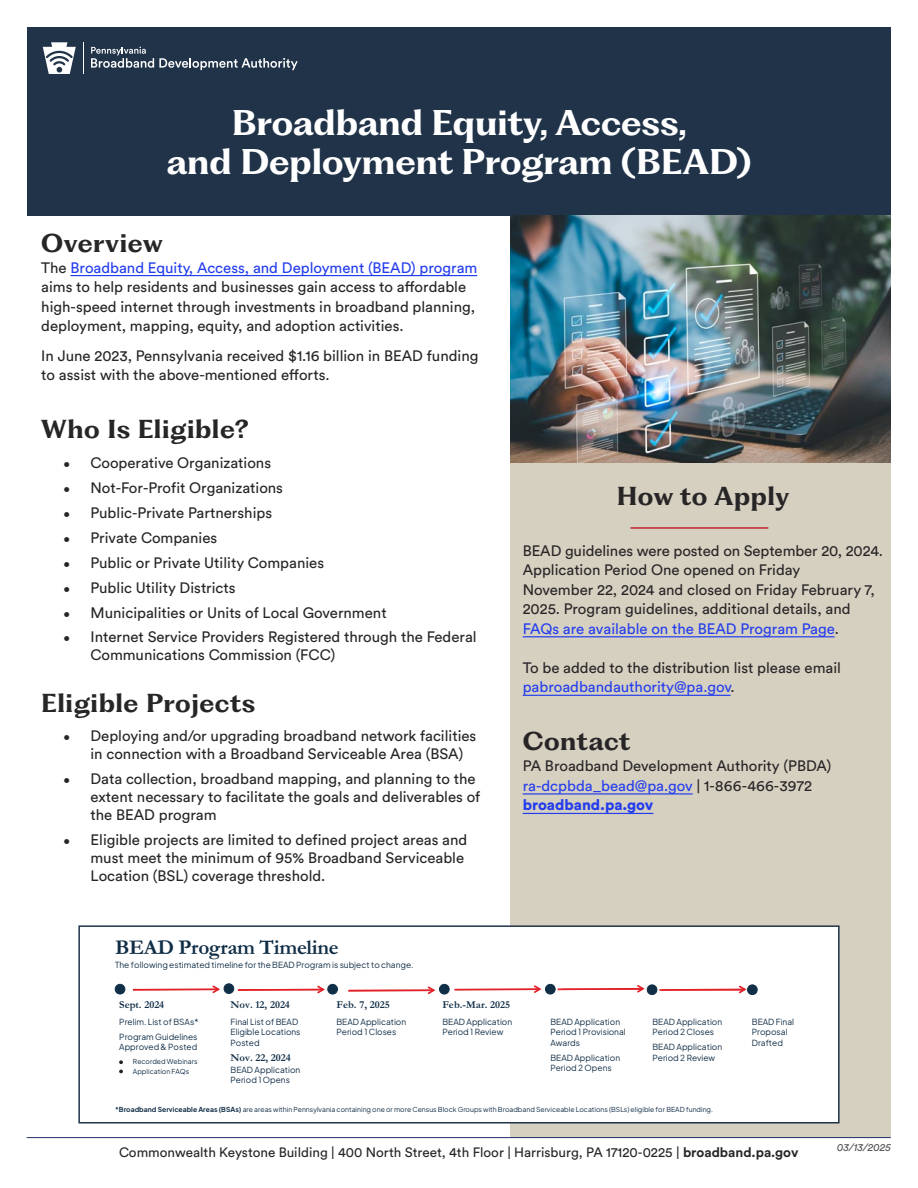
<style>
.page{position:relative;width:918px;height:1188px;background:#fff}
.page>*{position:absolute;margin:0;border:0;box-sizing:border-box;transform-origin:0 0}
.t1{font:700 33px/39px "PP Fragment Glare";color:#fff;text-align:center}
.t2{font:700 24px "PP Fragment Glare";letter-spacing:.025em;color:#272526}
.t3{font:700 21.3px "Garamond";letter-spacing:-.015em;color:#112e47}
.t4{font:15px/19.5px "Circular Std";color:#272526}
.t5{font:13.5px "Circular Std";color:#272526}
.t6{font:700 10.65px "Garamond";color:#112e47}
.t7{font:italic 10.5px "Circular Std";color:#525152}
.t8{font:8.4px/10.5px "Plus Jakarta Sans";color:#112e47}
.t9{font:6.9px "Plus Jakarta Sans";color:#112e47}
.s1{color:#243dee}
.s2{font-size:12px}
.s3{font-weight:900;color:#243dee}
.s4{color:#231f20}
.s5{font-weight:700}
</style>
<div class="page">
<div style="left:510px;top:169px;width:381px;height:969px;background:#d6d0c1"></div>
<hr style="left:27px;top:1137px;width:864px;height:1px;background:#21316b">
<hr style="left:70px;top:275px;width:407px;height:1px;background:#243dee">
<div style="left:27px;top:27px;width:864px;height:189px;background:#213349"></div>
<img style="left:510px;top:215px;width:381px;height:248px">
<hr style="left:523px;top:636px;width:312px;height:1px;background:#243dee">
<hr style="left:523px;top:695px;width:208px;height:1px;background:#243dee">
<hr style="left:523px;top:793px;width:170px;height:2px;background:#243dee">
<hr style="left:523px;top:813px;width:130px;height:1px;background:#243dee">
<hr style="left:631px;top:527px;width:137px;height:2px;background:#c4242e">
<div style="left:80px;top:927px;width:758px;height:195px;background:#fff"></div>
<div style="left:647px;top:985px;width:10px;height:10px;background:#112e47;border-radius:50%"></div>
<div style="left:647px;top:985px;width:10px;height:10px;border:1px solid #112e47;border-radius:50%"></div>
<div style="left:115px;top:984px;width:10px;height:10px;background:#112e47;border-radius:50%"></div>
<div style="left:115px;top:984px;width:10px;height:10px;border:1px solid #112e47;border-radius:50%"></div>
<div style="left:224px;top:984px;width:10px;height:9px;background:#112e47;border-radius:50%"></div>
<div style="left:224px;top:983px;width:10px;height:11px;border:1px solid #112e47;border-radius:50%"></div>
<div style="left:328px;top:984px;width:9px;height:10px;background:#112e47;border-radius:50%"></div>
<div style="left:327px;top:984px;width:11px;height:10px;border:1px solid #112e47;border-radius:50%"></div>
<div style="left:439px;top:984px;width:10px;height:10px;background:#112e47;border-radius:50%"></div>
<div style="left:439px;top:984px;width:11px;height:10px;border:1px solid #112e47;border-radius:50%"></div>
<div style="left:545px;top:984px;width:10px;height:10px;background:#112e47;border-radius:50%"></div>
<div style="left:545px;top:984px;width:11px;height:10px;border:1px solid #112e47;border-radius:50%"></div>
<div style="left:748px;top:985px;width:9px;height:10px;background:#112e47;border-radius:50%"></div>
<div style="left:747px;top:985px;width:11px;height:10px;border:1px solid #112e47;border-radius:50%"></div>
<svg style="left:132px;top:985px;width:88px;height:9px"></svg>
<svg style="left:237px;top:985px;width:88px;height:9px"></svg>
<svg style="left:348px;top:986px;width:88px;height:8px"></svg>
<svg style="left:454px;top:985px;width:88px;height:8px"></svg>
<svg style="left:557px;top:985px;width:88px;height:8px"></svg>
<svg style="left:659px;top:985px;width:89px;height:9px"></svg>
<div style="left:78px;top:925px;width:762px;height:199px;border:2px solid #213349"></div>
<svg style="left:43px;top:42px;width:33px;height:32px"></svg>
<hr style="left:83px;top:42px;width:1px;height:32px;background:#fefefe">
<svg style="left:91px;top:47px;width:207px;height:23px"></svg>
<h1 class="t1" style="left:167px;top:106px;width:586px">Broadband Equity, Access,<br>and Deployment Program (BEAD)</h1>
<p class="t2" style="left:41px;top:233px;width:123px">Overview</p>
<p class="t4" style="left:41px;top:259px;width:438px">The <span class="s1">Broadband Equity, Access, and Deployment (BEAD) program </span>aims to help residents and businesses gain access to affordable high-speed internet through investments in broadband planning, deployment, mapping, equity, and adoption activities.</p>
<p class="t4" style="left:41px;top:347px;width:439px">In June 2023, Pennsylvania received $1.16 billion in BEAD funding to assist with the above-mentioned efforts.</p>
<p class="t2" style="left:41px;top:420px;width:209px">Who Is Eligible?</p>
<p class="t4" style="left:64px;top:454px;width:209px"><span class="s2">•</span> Cooperative Organizations</p>
<p class="t4" style="left:64px;top:479px;width:221px"><span class="s2">•</span> Not-For-Profit Organizations</p>
<p class="t4" style="left:64px;top:504px;width:210px"><span class="s2">•</span> Public-Private Partnerships</p>
<p class="t4" style="left:64px;top:529px;width:155px"><span class="s2">•</span> Private Companies</p>
<p class="t4" style="left:64px;top:554px;width:262px"><span class="s2">•</span> Public or Private Utility Companies</p>
<p class="t4" style="left:64px;top:579px;width:174px"><span class="s2">•</span> Public Utility Districts</p>
<p class="t4" style="left:64px;top:604px;width:325px"><span class="s2">•</span> Municipalities or Units of Local Government</p>
<p class="t4" style="left:91px;top:630px;width:388px;line-height:18px;text-indent:-27px"><span class="s2">•</span> Internet Service Providers Registered through the Federal<br>Communications Commission (FCC)</p>
<p class="t2" style="left:41px;top:693px;width:216px">Eligible Projects</p>
<p class="t4" style="left:91px;top:729px;width:387px;line-height:18px;text-indent:-27px"><span class="s2">•</span> Deploying and/or upgrading broadband network facilities in connection with a Broadband Serviceable Area (BSA)</p>
<p class="t4" style="left:91px;top:772px;width:391px;line-height:18px;text-indent:-27px"><span class="s2">•</span> Data collection, broadband mapping, and planning to the extent necessary to facilitate the goals and deliverables of the BEAD program</p>
<p class="t4" style="left:91px;top:832px;width:378px;line-height:18px;text-indent:-27px"><span class="s2">•</span> Eligible projects are limited to defined project areas and must meet the minimum of 95% Broadband Serviceable<br>Location (BSL) coverage threshold.</p>
<p class="t2" style="left:617px;top:486px;width:174px">How to Apply</p>
<p class="t4" style="left:523px;top:542px;width:362px">BEAD guidelines were posted on September 20, 2024.<br>Application Period One opened on Friday<br>November 22, 2024 and closed on Friday February 7, 2025. Program guidelines, additional details, and <span class="s1">FAQs are available on the BEAD Program Page</span>.</p>
<p class="t4" style="left:523px;top:659px;width:320px">To be added to the distribution list please email <span class="s1">pabroadbandauthority@pa.gov</span>.</p>
<p class="t2" style="left:523px;top:732px;width:109px">Contact</p>
<p class="t4" style="left:523px;top:758px;width:310px">PA Broadband Development Authority (PBDA) <span class="s1">ra-dcpbda_bead@pa.gov</span> | 1-866-466-3972 <span class="s3">broadband.pa.gov</span></p>
<p class="t3" style="left:115px;top:939px;width:225px">BEAD Program Timeline</p>
<p class="t8" style="left:115px;top:960px;width:300px">The following estimated timeline for the BEAD Program is subject to change.</p>
<p class="t6" style="left:119px;top:1001px;width:47px">Sept. 2024</p>
<p class="t6" style="left:231px;top:1001px;width:61px">Nov. 12, 2024</p>
<p class="t6" style="left:336px;top:1001px;width:55px">Feb. 7, 2025</p>
<p class="t6" style="left:442px;top:1001px;width:69px">Feb.-Mar. 2025</p>
<p class="t8" style="left:119px;top:1015px;width:81px;line-height:15px">Prelim. List of BSAs*<br>Program Guidelines</p>
<p class="t8" style="left:119px;top:1043px;width:80px">Approved &amp; Posted</p>
<p class="t9" style="left:119px;top:1059px;width:80px"><span class="s4">•</span> Recorded Webinars</p>
<p class="t9" style="left:119px;top:1068px;width:72px"><span class="s4">•</span> Application FAQs</p>
<p class="t8" style="left:231px;top:1017px;width:71px">Final List of BEAD<br>Eligible Locations<br>Posted</p>
<p class="t6" style="left:231px;top:1054px;width:62px">Nov. 22, 2024</p>
<p class="t8" style="left:231px;top:1065px;width:71px">BEAD Application<br>Period 1 Opens</p>
<p class="t8" style="left:337px;top:1017px;width:71px">BEAD Application<br>Period 1 Closes</p>
<p class="t8" style="left:442px;top:1017px;width:71px">BEAD Application<br>Period 1 Review</p>
<p class="t8" style="left:550px;top:1017px;width:77px">BEAD Application<br>Period 1 Provisional<br>Awards</p>
<p class="t8" style="left:550px;top:1053px;width:71px">BEAD Application<br>Period 2 Opens</p>
<p class="t8" style="left:652px;top:1017px;width:71px">BEAD Application<br>Period 2 Closes</p>
<p class="t8" style="left:652px;top:1043px;width:71px">BEAD Application<br>Period 2 Review</p>
<p class="t9" style="left:115px;top:1107px;width:599px"><span class="s5">*Broadband Serviceable Areas (BSAs)</span> are areas within Pennsylvania containing one or more Census Block Groups with Broadband Serviceable Locations (BSLs) eligible for BEAD funding.</p>
<p class="t8" style="left:752px;top:1017px;width:44px">BEAD Final<br>Proposal<br>Drafted</p>
<p class="t5" style="left:119px;top:1147px;width:681px">Commonwealth Keystone Building | 400 North Street, 4th Floor | Harrisburg, PA 17120-0225 | <span class="s5">broadband.pa.gov</span></p>
<p class="t7" style="left:837px;top:1142px;width:55px">03/13/2025</p>
</div>
